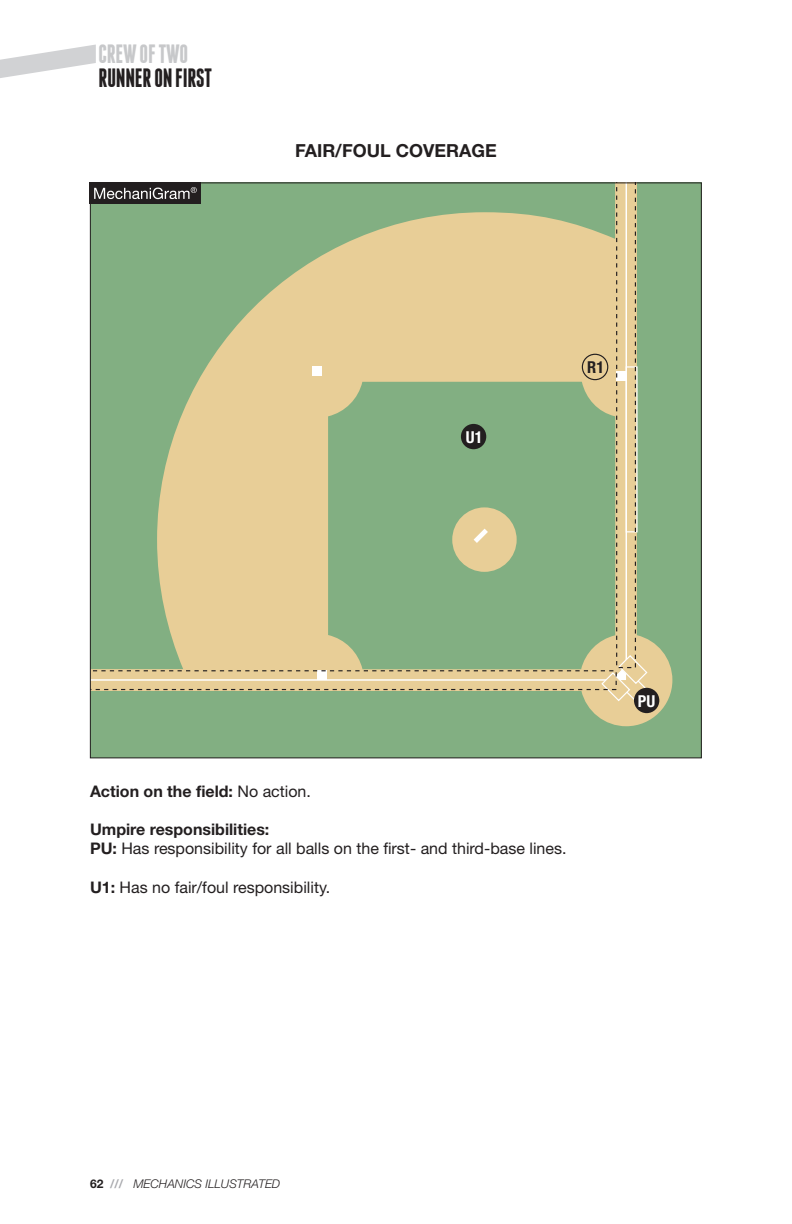
<style>
.page{position:relative;width:792px;height:1224px;background:#fff}
.page>*{position:absolute;margin:0;border:0;box-sizing:border-box;transform-origin:0 0}
.t1{font:700 26.4px "Franchise";letter-spacing:-.01em;color:#231f20;scale:.91 1}
.t2{font:700 26.4px "Franchise";letter-spacing:-.01em;color:#c7c8ca;scale:.91 1}
.t3{font:700 18px "Helvetica Neue LT Std";color:#231f20}
.t4{font:700 condensed 16.4px "Helvetica Neue LT Std";color:#fff}
.t5{font:700 condensed 16.4px "Helvetica Neue LT Std";color:#231f20}
.t6{font:16px/19.2px "Helvetica Neue LT Std";color:#231f20}
.t7{font:700 16px "Helvetica Neue LT Std";color:#231f20}
.t8{font:italic 300 12px "Helvetica Neue LT Std";color:#231f20}
.s1{font-weight:400}
.s2{font-weight:700}
.s3{font-weight:700;font-style:normal}
.s4{font-weight:700;font-style:normal;color:#a8a9ad}
</style>
<div class="page">
<svg style="left:0;top:45px;width:96px;height:33px"></svg>
<div style="left:90px;top:183px;width:611px;height:575px;background:#82af82"></div>
<svg style="left:581px;top:532px;width:91px;height:194px"></svg>
<div style="left:626px;top:366px;width:12px;height:166px;border:1px solid #fff"></div>
<svg style="left:600px;top:654px;width:54px;height:54px"></svg>
<svg style="left:92px;top:184px;width:545px;height:507px"></svg>
<div style="left:461px;top:424px;width:25px;height:25px;background:#231f20;border-radius:50%"></div>
<div style="left:634px;top:688px;width:25px;height:25px;background:#231f20;border-radius:50%"></div>
<div style="left:582px;top:354px;width:26px;height:26px;border:1px solid #231f20;border-radius:50%"></div>
<div style="left:90px;top:183px;width:111px;height:21px;background:#231f20"></div>
<svg style="left:94px;top:187px;width:103px;height:12px"></svg>
<h1 class="t2" style="left:99px;top:41px;width:100px">CREW OF TWO</h1>
<h1 class="t1" style="left:99px;top:65px;width:126px">RUNNER ON FIRST</h1>
<p class="t3" style="left:295px;top:139px;width:203px">FAIR/FOUL COVERAGE</p>
<p class="t4" style="left:466px;top:427px;width:18px">U1</p>
<p class="t5" style="left:587px;top:357px;width:19px">R1</p>
<p class="t7" style="left:90px;top:781px;width:223px">Action on the field: <span class="s1">No action.</span></p>
<p class="t6" style="left:90px;top:820px;width:478px"><span class="s2">Umpire responsibilities:<br>PU:</span> Has responsibility for all balls on the first- and third-base lines.</p>
<p class="t6" style="left:90px;top:877px;width:242px"><span class="s2">U1:</span> Has no fair/foul responsibility.</p>
<p class="t4" style="left:638px;top:691px;width:19px">PU</p>
<p class="t8" style="left:90px;top:1176px;width:192px"><span class="s3">62</span> <span class="s4">///</span> MECHANICS ILLUSTRATED</p>
</div>
